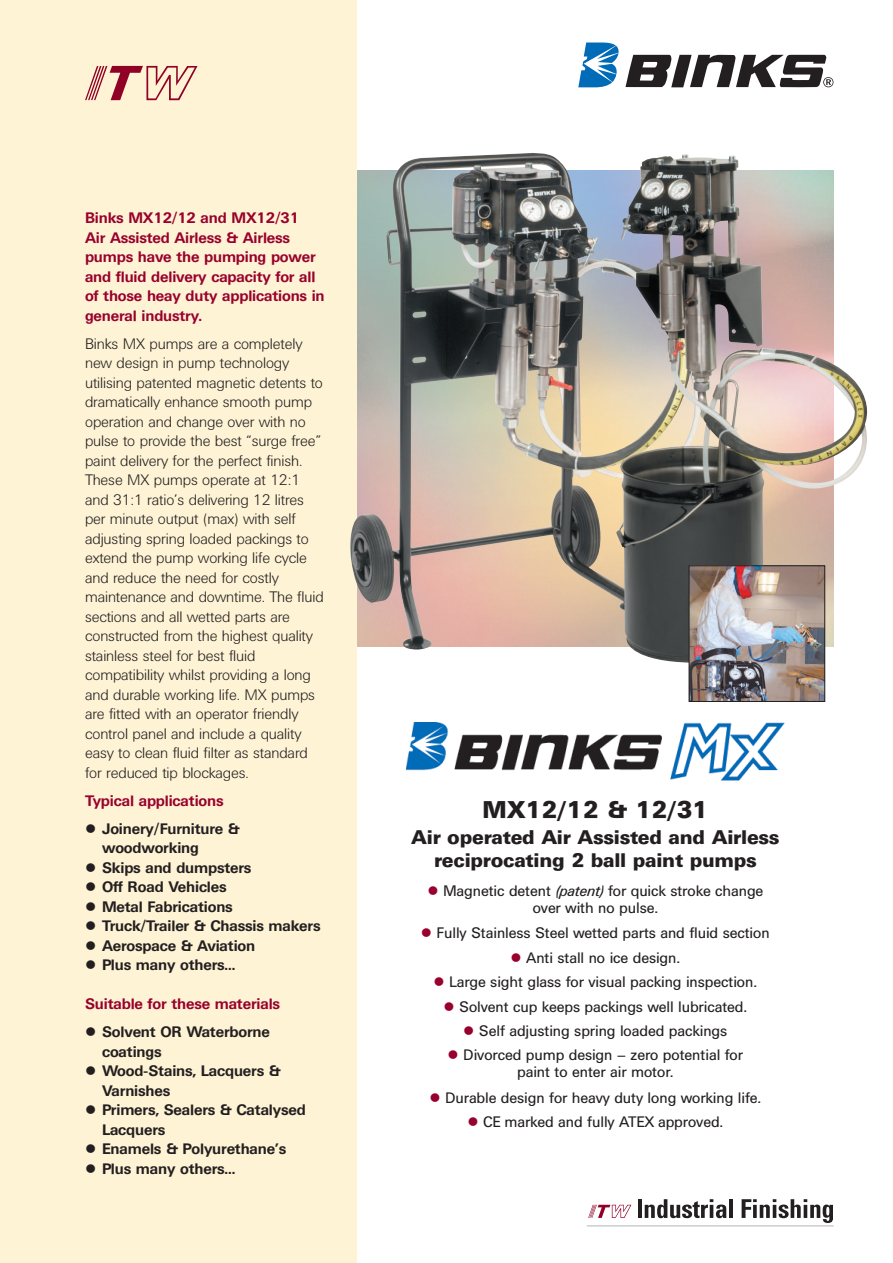
<style>
.page{position:relative;width:893px;height:1263px;background:#fff}
.page>*{position:absolute;margin:0;border:0;box-sizing:border-box;transform-origin:0 0}
.t1{font:700 24px "UN11";color:#231f20}
.t2{font:700 19.5px/23.4px "UN11";color:#231f20;text-align:center}
.t3{font:300 15px/19.5px "UN11";color:#231f20}
.t4{font:15px/17.1px "UN11";color:#231f20;text-align:center}
.t5{font:500 15px/19.5px "UN11";color:#231f20}
.t6{font:500 15px/19.5px "UN11";color:#98012d}
.s1{color:#98012d}
.s2{font-style:italic}
</style>
<div class="page">
<div style="left:0;top:0;width:357px;height:1263px;background:#fef3d5"></div>
<img style="left:357px;top:170px;width:259px;height:476px">
<svg style="left:578px;top:43px;width:41px;height:44px"></svg>
<svg style="left:625px;top:55px;width:208px;height:32px"></svg>
<svg style="left:85px;top:66px;width:113px;height:34px"></svg>
<svg style="left:588px;top:1205px;width:43px;height:13px"></svg>
<hr style="left:638px;top:1199px;width:4px;height:19px;background:#231f20">
<svg style="left:645px;top:1199px;width:81px;height:19px"></svg>
<hr style="left:729px;top:1199px;width:4px;height:19px;background:#231f20">
<svg style="left:742px;top:1199px;width:91px;height:24px"></svg>
<hr style="left:587px;top:1225px;width:246px;height:1px;background:#231f20">
<img style="left:406px;top:723px;width:379px;height:57px">
<img style="left:389px;top:164px;width:227px;height:383px">
<img style="left:616px;top:154px;width:252px;height:509px">
<img style="left:691px;top:568px;width:132px;height:132px">
<div style="left:689px;top:566px;width:136px;height:136px;border:1px solid #231f20"></div>
<p class="t6" style="left:85px;top:208px;width:241px">Binks MX12/12 and MX12/31<br>Air Assisted Airless &amp; Airless pumps have the pumping power and fluid delivery capacity for all of those heay duty applications in general industry.</p>
<p class="t3" style="left:85px;top:334px;width:240px">Binks MX pumps are a completely new design in pump technology utilising patented magnetic detents to dramatically enhance smooth pump operation and change over with no pulse to provide the best “surge free” paint delivery for the perfect finish.<br>These MX pumps operate at 12:1 and 31:1 ratio’s delivering 12 litres per minute output (max) with self adjusting spring loaded packings to extend the pump working life cycle and reduce the need for costly maintenance and downtime. The fluid sections and all wetted parts are constructed from the highest quality stainless steel for best fluid compatibility whilst providing a long and durable working life. MX pumps are fitted with an operator friendly control panel and include a quality easy to clean fluid filter as standard for reduced tip blockages.</p>
<p class="t6" style="left:85px;top:791px;width:140px">Typical applications</p>
<p class="t5" style="left:102px;top:819px;width:139px;text-indent:-17px">● Joinery/Furniture &amp; woodworking</p>
<p class="t5" style="left:85px;top:858px;width:168px">● Skips and dumpsters</p>
<p class="t5" style="left:85px;top:877px;width:143px">● Off Road Vehicles</p>
<p class="t5" style="left:85px;top:897px;width:149px">● Metal Fabrications</p>
<p class="t5" style="left:85px;top:916px;width:237px">● Truck/Trailer &amp; Chassis makers</p>
<p class="t5" style="left:85px;top:936px;width:172px">● Aerospace &amp; Aviation</p>
<p class="t5" style="left:85px;top:955px;width:152px">● Plus many others...</p>
<p class="t6" style="left:85px;top:994px;width:196px">Suitable for these materials</p>
<p class="t5" style="left:102px;top:1022px;width:169px;text-indent:-17px">● Solvent OR Waterborne coatings</p>
<p class="t5" style="left:102px;top:1061px;width:180px;text-indent:-17px">● Wood-Stains, Lacquers &amp;<br>Varnishes</p>
<p class="t5" style="left:102px;top:1100px;width:205px;text-indent:-17px">● Primers, Sealers &amp; Catalysed<br>Lacquers</p>
<p class="t5" style="left:85px;top:1139px;width:202px">● Enamels &amp; Polyurethane’s</p>
<p class="t5" style="left:85px;top:1159px;width:152px">● Plus many others...</p>
<h1 class="t1" style="left:482px;top:796px;width:228px">MX12/12 &amp; 12/31</h1>
<h2 class="t2" style="left:411px;top:825px;width:370px">Air operated Air Assisted and Airless reciprocating 2 ball paint pumps</h2>
<p class="t4" style="left:427px;top:882px;width:337px"><span class="s1">●</span> Magnetic detent <span class="s2">(patent)</span> for quick stroke change over with no pulse.</p>
<p class="t4" style="left:421px;top:925px;width:350px"><span class="s1">●</span> Fully Stainless Steel wetted parts and fluid section</p>
<p class="t4" style="left:510px;top:949px;width:171px"><span class="s1">●</span> Anti stall no ice design.</p>
<p class="t4" style="left:433px;top:973px;width:325px"><span class="s1">●</span> Large sight glass for visual packing inspection.</p>
<p class="t4" style="left:443px;top:998px;width:305px"><span class="s1">●</span> Solvent cup keeps packings well lubricated.</p>
<p class="t4" style="left:463px;top:1022px;width:265px"><span class="s1">●</span> Self adjusting spring loaded packings</p>
<p class="t4" style="left:448px;top:1047px;width:297px"><span class="s1">●</span> Divorced pump design – zero potential for paint to enter air motor.</p>
<p class="t4" style="left:429px;top:1089px;width:333px"><span class="s1">●</span> Durable design for heavy duty long working life.</p>
<p class="t4" style="left:467px;top:1113px;width:257px"><span class="s1">●</span> CE marked and fully ATEX approved.</p>
</div>
